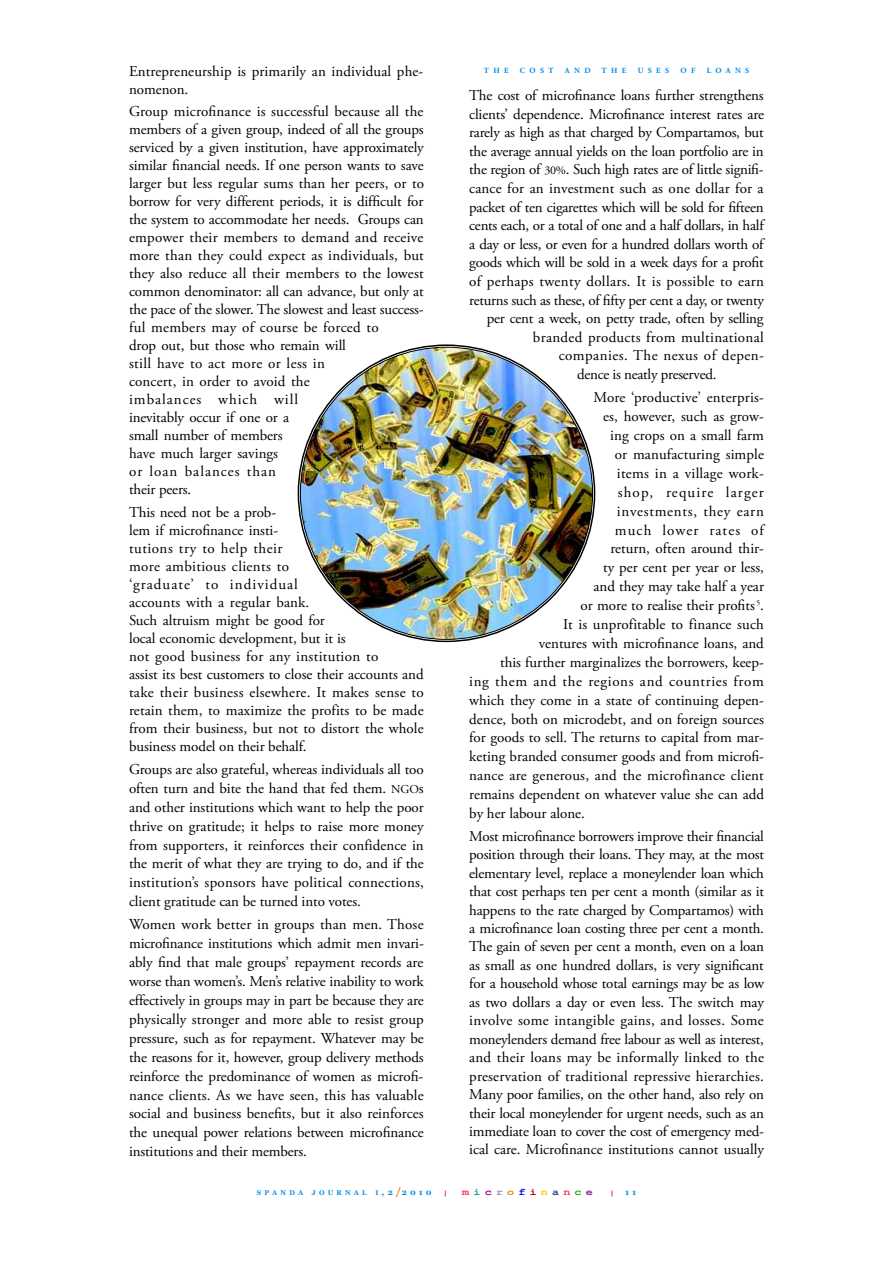
<style>
.page{position:relative;width:893px;height:1263px;background:#fff}
.page>*{position:absolute;margin:0;border:0;box-sizing:border-box;transform-origin:0 0}
.t1{font:15px/18px "Adobe Garamond Pro";color:#000}
.t2{font:15px "Adobe Garamond Pro";letter-spacing:-.02em;color:#000}
.t3{font:15px "Adobe Garamond Pro";letter-spacing:.02em;color:#000}
.t4{font:15px "Adobe Garamond Pro";letter-spacing:.025em;color:#000}
.t5{font:15px "Adobe Garamond Pro";letter-spacing:.045em;color:#000}
.t6{font:15px "Adobe Garamond Pro";letter-spacing:.075em;color:#000}
.t7{font:15px "Adobe Garamond Pro";letter-spacing:.03em;color:#000}
.t8{font:15px "Adobe Garamond Pro";letter-spacing:.05em;color:#000}
.t9{font:700 9.75px "Courier";letter-spacing:.36em;color:#f36;scale:1.2 1}
.t10{font:700 8.25px "Georgia";color:#008eea}
.t11{font:700 7.8px "Adobe Garamond Pro";letter-spacing:.555em;color:#008eea}
.t12{font:700 6.75px "Georgia";letter-spacing:.465em;color:#008eea}
.t13{font:900 6px "Palatino";color:#c00}
.s1{font-size:12px}
.s2{font-size:6.75px}
.s3{font-size:9px}
.s4{font-size:10.5px;color:#ff7500}
.s5{color:#00ab8a}
.s6{color:#9e00a1}
.s7{color:#b285c7}
.s8{color:#db8a00}
.s9{color:#0800ff}
.s10{color:#bf0000}
.s11{color:#fc0}
.s12{color:#2350ab}
.s13{color:#00b800}
.s14{color:#8f23a0}
</style>
<div class="page">
<svg style="left:297px;top:344px;width:299px;height:299px"></svg>
<img style="left:300px;top:347px;width:293px;height:293px">
<p class="t1" style="left:129px;top:64px;width:296px">Entrepreneurship is primarily an individual phe&shy;nomenon.</p>
<p class="t1" style="left:129px;top:104px;width:296px">Group microfinance is successful because all the members of a given group, indeed of all the groups serviced by a given institution, have approximately similar financial needs. If one person wants to save larger but less regular sums than her peers, or to borrow for very different periods, it is difficult for the system to accommodate her needs. Groups can empower their members to demand and receive more than they could expect as individuals, but they also reduce all their members to the lowest common denominator: all can advance, but only at the pace of the slower. The slowest and least success&shy;ful members may of course be forced to<br>drop out, but those who remain will<br>still have to act more or less in<br>concert, in order to avoid the<br>imbalances which will<br>inevitably occur if one or a<br>small number of members<br>have much larger savings<br>or loan balances than<br>their peers.</p>
<p class="t1" style="left:129px;top:504px;width:296px">This need not be a prob-<br>lem if microfinance insti-<br>tutions try to help their<br>more ambitious clients to<br>‘graduate’ to individual<br>accounts with a regular bank.<br>Such altruism might be good for<br>local economic development, but it is<br>not good business for any institution to<br>assist its best customers to close their accounts and take their business elsewhere. It makes sense to retain them, to maximize the profits to be made from their business, but not to distort the whole business model on their behalf.</p>
<p class="t1" style="left:129px;top:761px;width:296px;line-height:18.9px;text-align:justify">Groups are also grateful, whereas individuals all too often turn and bite the hand that fed them. <span class="s1">NGO</span>s and other institutions which want to help the poor thrive on gratitude; it helps to raise more money from supporters, it reinforces their confidence in the merit of what they are trying to do, and if the institution’s sponsors have political connections, client gratitude can be turned into votes.</p>
<p class="t1" style="left:129px;top:916px;width:296px;line-height:18.9px;text-align:justify">Women work better in groups than men. Those microfinance institutions which admit men invari&shy;ably find that male groups’ repayment records are worse than women’s. Men’s relative inability to work effectively in groups may in part be because they are physically stronger and more able to resist group pressure, such as for repayment. Whatever may be the reasons for it, however, group delivery methods reinforce the predominance of women as microfi&shy;nance clients. As we have seen, this has valuable social and business benefits, but it also reinforces the unequal power relations between microfinance institutions and their members.</p>
<p class="t11" style="left:484px;top:67px;width:26px">THE</p>
<p class="t11" style="left:520px;top:67px;width:35px">COST</p>
<p class="t11" style="left:565px;top:67px;width:27px">AND</p>
<p class="t11" style="left:602px;top:67px;width:26px">THE</p>
<p class="t11" style="left:638px;top:67px;width:33px">USES</p>
<p class="t11" style="left:680px;top:67px;width:16px">O F</p>
<p class="t11" style="left:707px;top:67px;width:44px">LOANS</p>
<p class="t1" style="left:469px;top:88px;width:296px">The cost of microfinance loans further strengthens</p>
<p class="t1" style="left:469px;top:106px;width:296px">clients’ dependence. Microfinance interest rates are</p>
<p class="t2" style="left:469px;top:126px;width:296px">rarely as high as that charged by Compartamos, but</p>
<p class="t2" style="left:469px;top:145px;width:296px">the average annual yields on the loan portfolio are in</p>
<p class="t2" style="left:469px;top:164px;width:296px">the region of <span class="s1">30%</span>. Such high rates are of little signifi-</p>
<p class="t1" style="left:469px;top:181px;width:296px">cance for an investment such as one dollar for a</p>
<p class="t2" style="left:469px;top:201px;width:296px">packet of ten cigarettes which will be sold for fifteen</p>
<p class="t2" style="left:469px;top:219px;width:296px">cents each, or a total of one and a half dollars, in half</p>
<p class="t2" style="left:469px;top:238px;width:296px">a day or less, or even for a hundred dollars worth of</p>
<p class="t2" style="left:469px;top:257px;width:296px">goods which will be sold in a week days for a profit</p>
<p class="t4" style="left:469px;top:275px;width:296px">of perhaps twenty dollars. It is possible to earn</p>
<p class="t2" style="left:469px;top:294px;width:296px">returns such as these, of fifty per cent a day, or twenty</p>
<p class="t2" style="left:487px;top:312px;width:278px">per cent a week, on petty trade, often by selling</p>
<p class="t3" style="left:533px;top:331px;width:232px">branded products from multinational</p>
<p class="t7" style="left:559px;top:350px;width:207px">companies. The nexus of depen-</p>
<p class="t2" style="left:577px;top:368px;width:141px">dence is neatly preserved.</p>
<p class="t1" style="left:593px;top:390px;width:172px">More ‘productive’ enterpris-</p>
<p class="t1" style="left:603px;top:409px;width:162px">es, however, such as grow-</p>
<p class="t1" style="left:610px;top:427px;width:155px">ing crops on a small farm</p>
<p class="t1" style="left:615px;top:446px;width:151px">or manufacturing simple</p>
<p class="t3" style="left:617px;top:467px;width:149px">items in a village work-</p>
<p class="t6" style="left:618px;top:486px;width:148px">shop, require larger</p>
<p class="t8" style="left:617px;top:505px;width:148px">investments, they earn</p>
<p class="t6" style="left:615px;top:524px;width:151px">much lower rates of</p>
<p class="t1" style="left:610px;top:541px;width:155px">return, often around thir-</p>
<p class="t1" style="left:603px;top:560px;width:162px">ty per cent per year or less,</p>
<p class="t1" style="left:593px;top:579px;width:172px">and they may take half a year</p>
<p class="t1" style="left:581px;top:598px;width:185px">or more to realise their profits <sup>5</sup>.</p>
<p class="t1" style="left:563px;top:616px;width:202px">It is unprofitable to finance such</p>
<p class="t1" style="left:539px;top:635px;width:227px">ventures with microfinance loans, and</p>
<p class="t1" style="left:500px;top:654px;width:265px">this further marginalizes the borrowers, keep-</p>
<p class="t5" style="left:469px;top:675px;width:296px">ing them and the regions and countries from</p>
<p class="t1" style="left:469px;top:692px;width:296px">which they come in a state of continuing depen-</p>
<p class="t1" style="left:469px;top:711px;width:296px">dence, both on microdebt, and on foreign sources</p>
<p class="t1" style="left:469px;top:730px;width:296px">for goods to sell. The returns to capital from mar-</p>
<p class="t1" style="left:469px;top:749px;width:296px">keting branded consumer goods and from microfi-</p>
<p class="t1" style="left:469px;top:768px;width:296px">nance are generous, and the microfinance client</p>
<p class="t1" style="left:469px;top:787px;width:296px">remains dependent on whatever value she can add</p>
<p class="t1" style="left:469px;top:805px;width:117px">by her labour alone.</p>
<p class="t1" style="left:469px;top:828px;width:296px;line-height:18.5px;text-align:justify">Most microfinance borrowers improve their financial position through their loans. They may, at the most elementary level, replace a moneylender loan which that cost perhaps ten per cent a month (similar as it happens to the rate charged by Compartamos) with a microfinance loan costing three per cent a month.<br>The gain of seven per cent a month, even on a loan as small as one hundred dollars, is very significant for a household whose total earnings may be as low as two dollars a day or even less. The switch may involve some intangible gains, and losses. Some moneylenders demand free labour as well as interest, and their loans may be informally linked to the preservation of traditional repressive hierarchies.<br>Many poor families, on the other hand, also rely on their local moneylender for urgent needs, such as an immediate loan to cover the cost of emergency med&shy;ical care. Microfinance institutions cannot usually</p>
<p class="t12" style="left:257px;top:1189px;width:48px">SPANDA</p>
<p class="t12" style="left:312px;top:1189px;width:56px">JOURNAL</p>
<p class="t10" style="left:375px;top:1188px;width:58px"><span class="s2">I</span> <span class="s3">,</span>2<span class="s4">/</span>2010</p>
<p class="t13" style="left:445px;top:1190px;width:3px">|</p>
<p class="t9" style="left:462px;top:1186px;width:110px">m<span class="s5">i</span><span class="s6">c</span><span class="s7">r</span><span class="s8">o</span><span class="s9">f</span><span class="s10">i</span><span class="s11">n</span><span class="s12">a</span>n<span class="s13">c</span><span class="s14">e</span></p>
<p class="t13" style="left:611px;top:1190px;width:3px">|</p>
<p class="t10" style="left:625px;top:1187px;width:12px">1 1</p>
</div>
